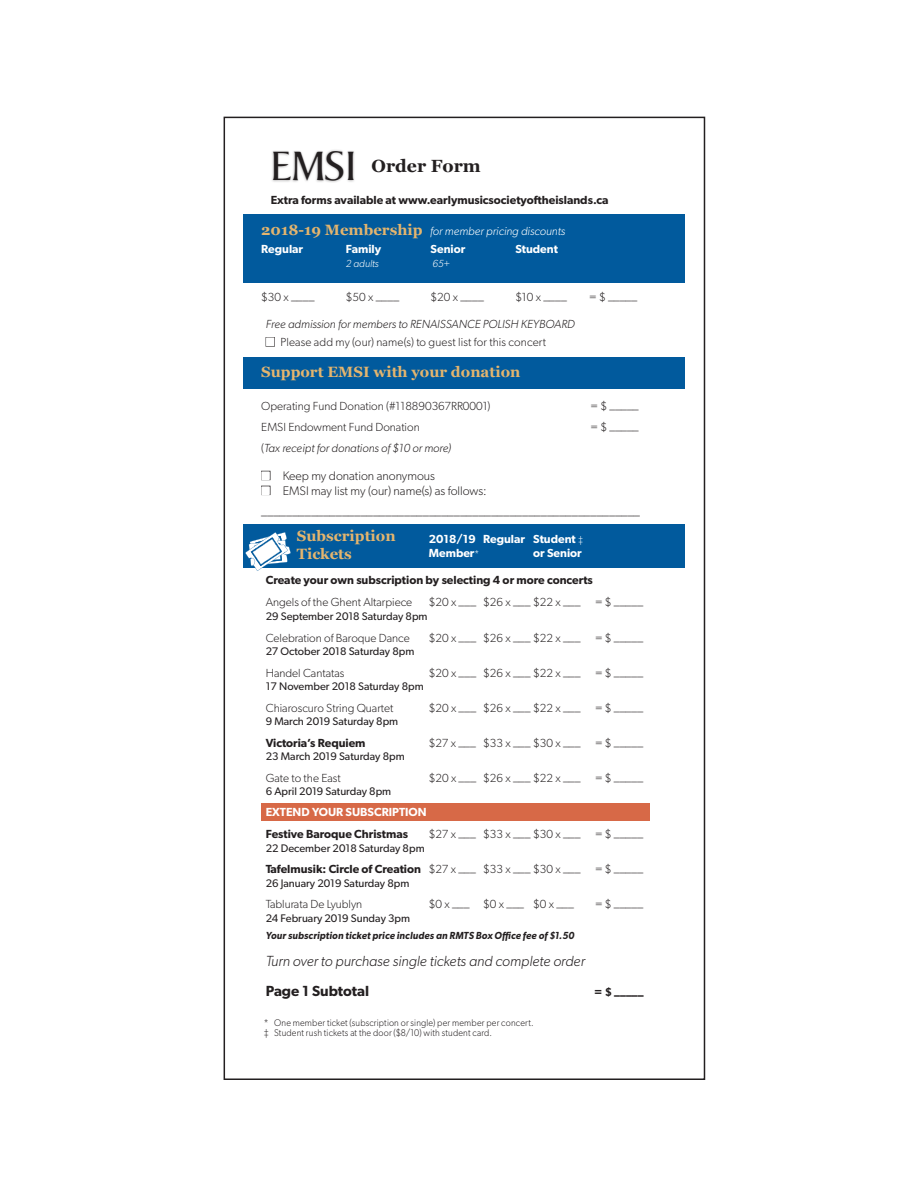
<style>
.page{position:relative;width:918px;height:1188px;background:#fff}
.page>*{position:absolute;margin:0;border:0;box-sizing:border-box;transform-origin:0 0}
.EMSI_logo_line_1{font:44.1px "Baker Signet";color:#231f20}
.t1{font:700 17.7px "Georgia";color:#231f20}
.Location{font:700 14.85px/17.9px "Georgia";color:#e4b56e}
.Location-2{font:italic 300 14.7px "Gibson";color:#231f20}
.Location-3{font:600 14.7px "Gibson";color:#231f20}
.t2{font:300 12.45px/14.9px "Gibson";color:#231f20}
.t3{font:300 11.7px "Gibson";color:#231f20}
.Location-4{font:600 11.7px "Gibson";color:#231f20}
.t4{font:600 11.7px/14.1px "Gibson";color:#fff}
.t5{font:italic 300 11.7px "Gibson";color:#231f20}
.t6{font:italic 300 11.7px "Gibson";color:#fff}
.t7{font:10.95px "Gibson";color:#231f20}
.t8{font:italic 600 10.35px "Gibson";letter-spacing:.02em;color:#231f20;scale:.94 1}
.t9{font:italic 300 10.35px "Gibson";color:#fff}
.Body{font:300 9.75px "Gibson";letter-spacing:.02em;color:#231f20;scale:.94 1}
.s1{font-family:"Georgia";font-weight:700;font-style:normal;font-size:14.85px;color:#e4b56e}
.s2{font-family:"Monotype Sorts";font-weight:400;font-size:11.85px;color:#fff}
.s3{font-style:normal}
.s4{font-family:"Monotype Sorts";font-weight:400;font-size:11.7px;color:#fff}
.s5{font-weight:300;font-size:9.75px}
.s6{font-weight:600}
</style>
<div class="page">
<div style="left:271px;top:149px;width:85px;height:34px;background:#231f20;opacity:.35"></div>
<div style="left:261px;top:804px;width:389px;height:17px;background:#d76947"></div>
<div style="left:243px;top:524px;width:442px;height:44px;background:#015a9d"></div>
<svg style="left:245px;top:532px;width:46px;height:39px"></svg>
<div style="left:243px;top:214px;width:442px;height:68px;background:#015a9d"></div>
<div style="left:243px;top:357px;width:442px;height:31px;background:#015a9d"></div>
<div style="left:261px;top:471px;width:9px;height:9px;border:1px solid #231f20"></div>
<div style="left:261px;top:486px;width:9px;height:9px;border:1px solid #231f20"></div>
<div style="left:266px;top:337px;width:9px;height:9px;border:1px solid #231f20"></div>
<p class="EMSI_logo_line_1" style="left:271px;top:143px;width:87px">EMSI</p>
<p class="t1" style="left:372px;top:152px;width:111px">Order Form</p>
<p class="Location-4" style="left:271px;top:193px;width:339px">Extra forms available at www.earlymusicsocietyoftheislands.ca</p>
<p class="t6" style="left:261px;top:224px;width:306px"><span class="s1">2018-19 Membership</span> for member pricing discounts</p>
<p class="t4" style="left:261px;top:242px;width:43px">Regular</p>
<p class="t4" style="left:346px;top:242px;width:37px">Family</p>
<p class="t4" style="left:431px;top:242px;width:36px">Senior</p>
<p class="t4" style="left:515px;top:242px;width:44px">Student</p>
<p class="t9" style="left:346px;top:258px;width:34px">2 adults</p>
<p class="t9" style="left:433px;top:258px;width:19px">65+</p>
<p class="t3" style="left:261px;top:290px;width:55px">$30 x ____</p>
<p class="t3" style="left:346px;top:290px;width:55px">$50 x ____</p>
<p class="t3" style="left:431px;top:290px;width:55px">$20 x ____</p>
<p class="t3" style="left:515px;top:290px;width:53px">$10 x ____</p>
<p class="t3" style="left:589px;top:290px;width:50px">= $ _____</p>
<p class="t5" style="left:266px;top:317px;width:311px">Free admission for members to RENAISSANCE POLISH KEYBOARD</p>
<p class="t3" style="left:266px;top:335px;width:282px"><span class="s2">N</span> Please add my (our) name(s) to guest list for this concert</p>
<p class="Location" style="left:261px;top:362px;width:261px">Support EMSI with your donation</p>
<p class="t3" style="left:261px;top:399px;width:231px">Operating Fund Donation (#118890367RR0001)</p>
<p class="t3" style="left:591px;top:399px;width:50px">= $ _____</p>
<p class="t3" style="left:261px;top:420px;width:160px">EMSI Endowment Fund Donation</p>
<p class="t3" style="left:591px;top:420px;width:50px">= $ _____</p>
<p class="t5" style="left:261px;top:440px;width:191px"><span class="s3">(</span>Tax receipt for donations of $10 or more)</p>
<p class="t2" style="left:261px;top:468px;width:227px"><span class="s4">N</span> Keep my donation anonymous<br><span class="s4">N</span> EMSI may list my (our) name(s) as follows:</p>
<p class="t2" style="left:261px;top:504px;width:380px">_____________________________________________________________</p>
<p class="Location" style="left:297px;top:526px;width:100px">Subscription<br>Tickets</p>
<p class="t4" style="left:429px;top:531px;width:156px">2018/19 Regular Student <span class="s5">‡<br></span>Member<span class="s5">*</span></p>
<p class="t4" style="left:533px;top:545px;width:50px">or Senior</p>
<p class="Location-4" style="left:266px;top:573px;width:329px">Create your own subscription by selecting 4 or more concerts</p>
<p class="t3" style="left:266px;top:595px;width:148px">Angels of the Ghent Altarpiece</p>
<p class="t3" style="left:429px;top:595px;width:216px">$20 x ___ $26 x ___ $22 x ___ = $ _____</p>
<p class="t7" style="left:266px;top:610px;width:163px">29 September 2018 Saturday 8pm</p>
<p class="t3" style="left:266px;top:631px;width:146px">Celebration of Baroque Dance</p>
<p class="t3" style="left:429px;top:631px;width:216px">$20 x ___ $26 x ___ $22 x ___ = $ _____</p>
<p class="t7" style="left:266px;top:645px;width:150px">27 October 2018 Saturday 8pm</p>
<p class="t3" style="left:266px;top:666px;width:80px">Handel Cantatas</p>
<p class="t3" style="left:429px;top:666px;width:216px">$20 x ___ $26 x ___ $22 x ___ = $ _____</p>
<p class="t7" style="left:266px;top:680px;width:160px">17 November 2018 Saturday 8pm</p>
<p class="t3" style="left:266px;top:701px;width:129px">Chiaroscuro String Quartet</p>
<p class="t3" style="left:429px;top:701px;width:216px">$20 x ___ $26 x ___ $22 x ___ = $ _____</p>
<p class="t7" style="left:266px;top:715px;width:134px">9 March 2019 Saturday 8pm</p>
<p class="Location-4" style="left:266px;top:736px;width:101px">Victoria’s Requiem</p>
<p class="t3" style="left:429px;top:736px;width:216px">$27 x ___ $33 x ___ $30 x ___ = $ _____</p>
<p class="t7" style="left:266px;top:750px;width:141px">23 March 2019 Saturday 8pm</p>
<p class="t3" style="left:266px;top:771px;width:77px">Gate to the East</p>
<p class="t3" style="left:429px;top:771px;width:216px">$20 x ___ $26 x ___ $22 x ___ = $ _____</p>
<p class="t7" style="left:266px;top:785px;width:127px">6 April 2019 Saturday 8pm</p>
<p class="t4" style="left:266px;top:804px;width:162px">EXTEND YOUR SUBSCRIPTION</p>
<p class="Location-4" style="left:266px;top:827px;width:144px">Festive Baroque Christmas</p>
<p class="t3" style="left:429px;top:826px;width:216px">$27 x ___ $33 x ___ $30 x ___ = $ _____</p>
<p class="t7" style="left:266px;top:841px;width:160px">22 December 2018 Saturday 8pm</p>
<p class="t3" style="left:266px;top:862px;width:379px"><span class="s6">Tafelmusik: Circle of Creation</span> $27 x ___ $33 x ___ $30 x ___ = $ _____</p>
<p class="t7" style="left:266px;top:876px;width:145px">26 January 2019 Saturday 8pm</p>
<p class="t3" style="left:266px;top:897px;width:98px">Tablurata De Lyublyn</p>
<p class="t3" style="left:429px;top:897px;width:147px">$0 x ___ $0 x ___ $0 x ___</p>
<p class="t3" style="left:595px;top:897px;width:50px">= $ _____</p>
<p class="t7" style="left:266px;top:911px;width:146px">24 February 2019 Sunday 3pm</p>
<p class="t8" style="left:266px;top:929px;width:330px">Your subscription ticket price includes an RMTS Box Office fee of $1.50</p>
<p class="Location-2" style="left:266px;top:952px;width:321px">Turn over to purchase single tickets and complete order</p>
<p class="Location-3" style="left:266px;top:982px;width:105px">Page 1 Subtotal</p>
<p class="Location-4" style="left:594px;top:985px;width:51px">= $ _____</p>
<p class="Body" style="left:264px;top:1016px;width:288px">* One member ticket (subscription or single) per member per concert.</p>
<p class="Body" style="left:264px;top:1027px;width:244px">‡ Student rush tickets at the door ($8/10) with student card.</p>
</div>
